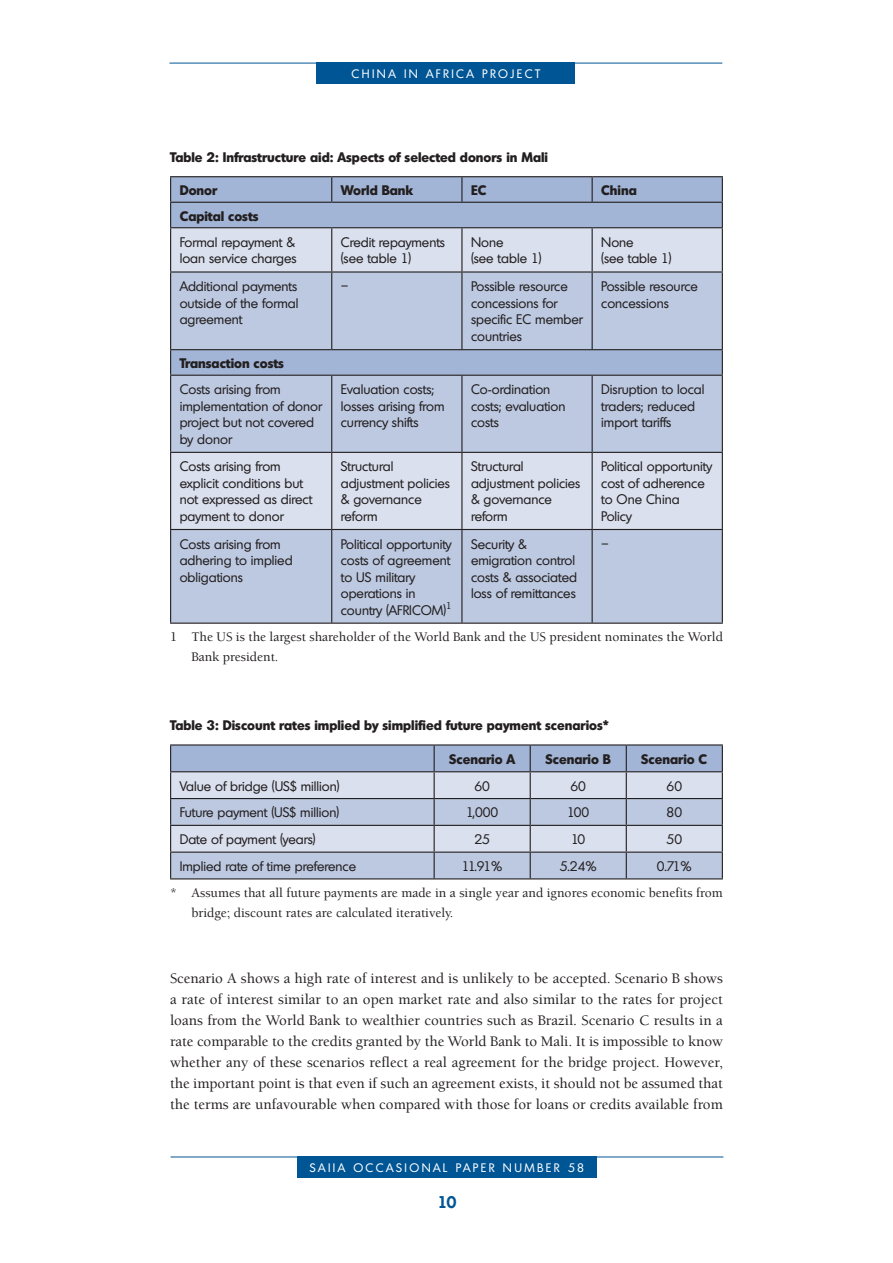
<style>
.page{position:relative;width:893px;height:1263px;background:#fff}
.page>*{position:absolute;margin:0;border:0;box-sizing:border-box;transform-origin:0 0}
.t1{font:600 16.5px "Montreal";color:#005595}
.t2{font:500 15px/21px "Berkeley Std";color:#231f20;text-align:justify}
.t3{font:13.5px/16.5px "Montreal";color:#231f20}
.t4{font:500 13.5px/19.5px "Berkeley Std";color:#231f20}
.t5{font:700 13.5px "Montreal";color:#231f20}
.t6{font:12px "Montreal";letter-spacing:.2em;color:#fff}
</style>
<div class="page">
<hr style="left:169px;top:63px;width:553px;height:1px;background:#005595">
<hr style="left:171px;top:1157px;width:552px;height:1px;background:#005595">
<div style="left:297px;top:1157px;width:299px;height:21px;background:#005595"></div>
<div style="left:317px;top:63px;width:258px;height:21px;background:#005595"></div>
<div style="left:171px;top:177px;width:551px;height:50px;background:#a2b5d6"></div>
<div style="left:171px;top:228px;width:551px;height:43px;background:#dae0ee"></div>
<svg style="left:171px;top:273px;width:551px;height:350px;background:#c0cbe1"></svg>
<hr style="left:170px;top:176px;width:162px;height:1px;background:#231f20">
<hr style="left:332px;top:176px;width:130px;height:1px;background:#231f20">
<svg style="left:331px;top:177px;width:1px;height:25px"></svg>
<hr style="left:462px;top:176px;width:130px;height:1px;background:#231f20">
<svg style="left:461px;top:177px;width:1px;height:25px"></svg>
<hr style="left:592px;top:176px;width:131px;height:1px;background:#231f20">
<hr style="left:591px;top:177px;width:2px;height:25px;background:#231f20">
<hr style="left:170px;top:202px;width:162px;height:1px;background:#231f20">
<svg style="left:170px;top:177px;width:1px;height:50px"></svg>
<hr style="left:332px;top:202px;width:391px;height:1px;background:#231f20">
<svg style="left:722px;top:177px;width:1px;height:50px"></svg>
<hr style="left:170px;top:227px;width:162px;height:1px;background:#231f20">
<hr style="left:170px;top:228px;width:1px;height:43px;background:#231f20">
<hr style="left:332px;top:227px;width:130px;height:1px;background:#231f20">
<hr style="left:331px;top:228px;width:1px;height:43px;background:#231f20">
<hr style="left:462px;top:227px;width:130px;height:1px;background:#231f20">
<hr style="left:461px;top:228px;width:1px;height:43px;background:#231f20">
<hr style="left:592px;top:227px;width:131px;height:1px;background:#231f20">
<hr style="left:591px;top:228px;width:2px;height:43px;background:#231f20">
<hr style="left:722px;top:228px;width:1px;height:43px;background:#231f20">
<hr style="left:170px;top:271px;width:162px;height:2px;background:#231f20">
<hr style="left:170px;top:273px;width:1px;height:76px;background:#231f20">
<hr style="left:332px;top:271px;width:130px;height:2px;background:#231f20">
<hr style="left:331px;top:273px;width:1px;height:76px;background:#231f20">
<hr style="left:462px;top:271px;width:130px;height:2px;background:#231f20">
<hr style="left:461px;top:273px;width:1px;height:76px;background:#231f20">
<hr style="left:592px;top:271px;width:131px;height:2px;background:#231f20">
<hr style="left:591px;top:273px;width:2px;height:76px;background:#231f20">
<hr style="left:722px;top:273px;width:1px;height:76px;background:#231f20">
<hr style="left:170px;top:349px;width:162px;height:1px;background:#231f20">
<svg style="left:170px;top:350px;width:1px;height:25px"></svg>
<hr style="left:332px;top:349px;width:391px;height:1px;background:#231f20">
<svg style="left:722px;top:350px;width:1px;height:25px"></svg>
<hr style="left:170px;top:375px;width:162px;height:1px;background:#231f20">
<hr style="left:170px;top:376px;width:1px;height:76px;background:#231f20">
<hr style="left:332px;top:375px;width:130px;height:1px;background:#231f20">
<hr style="left:331px;top:376px;width:1px;height:76px;background:#231f20">
<hr style="left:462px;top:375px;width:130px;height:1px;background:#231f20">
<hr style="left:461px;top:376px;width:1px;height:76px;background:#231f20">
<hr style="left:592px;top:375px;width:131px;height:1px;background:#231f20">
<hr style="left:591px;top:376px;width:2px;height:76px;background:#231f20">
<hr style="left:722px;top:376px;width:1px;height:76px;background:#231f20">
<hr style="left:170px;top:452px;width:162px;height:1px;background:#231f20">
<hr style="left:170px;top:453px;width:1px;height:76px;background:#231f20">
<hr style="left:332px;top:452px;width:130px;height:1px;background:#231f20">
<hr style="left:331px;top:453px;width:1px;height:76px;background:#231f20">
<hr style="left:462px;top:452px;width:130px;height:1px;background:#231f20">
<hr style="left:461px;top:453px;width:1px;height:76px;background:#231f20">
<hr style="left:592px;top:452px;width:131px;height:1px;background:#231f20">
<hr style="left:591px;top:453px;width:2px;height:76px;background:#231f20">
<hr style="left:722px;top:453px;width:1px;height:76px;background:#231f20">
<hr style="left:170px;top:529px;width:162px;height:1px;background:#231f20">
<hr style="left:170px;top:530px;width:1px;height:93px;background:#231f20">
<hr style="left:332px;top:529px;width:130px;height:1px;background:#231f20">
<hr style="left:331px;top:530px;width:1px;height:93px;background:#231f20">
<hr style="left:462px;top:529px;width:130px;height:1px;background:#231f20">
<hr style="left:461px;top:530px;width:1px;height:93px;background:#231f20">
<hr style="left:592px;top:529px;width:131px;height:1px;background:#231f20">
<hr style="left:591px;top:530px;width:2px;height:93px;background:#231f20">
<hr style="left:722px;top:530px;width:1px;height:93px;background:#231f20">
<hr style="left:170px;top:623px;width:553px;height:1px;background:#231f20">
<hr style="left:170px;top:744px;width:264px;height:2px;background:#231f20">
<hr style="left:434px;top:744px;width:96px;height:2px;background:#231f20">
<hr style="left:530px;top:744px;width:96px;height:2px;background:#231f20">
<hr style="left:626px;top:744px;width:97px;height:2px;background:#231f20">
<svg style="left:170px;top:745px;width:553px;height:133px;background:#bbc5da"></svg>
<hr style="left:170px;top:878px;width:553px;height:1px;background:#231f20">
<p class="t6" style="left:352px;top:69px;width:190px">CHINA IN AFRICA PROJECT</p>
<p class="t5" style="left:170px;top:152px;width:379px">Table 2: Infrastructure aid: Aspects of selected donors in Mali</p>
<p class="t5" style="left:180px;top:185px;width:39px">Donor</p>
<p class="t5" style="left:341px;top:185px;width:74px">World Bank</p>
<p class="t5" style="left:471px;top:185px;width:17px">EC</p>
<p class="t5" style="left:601px;top:185px;width:37px">China</p>
<p class="t5" style="left:180px;top:211px;width:80px">Capital costs</p>
<p class="t3" style="left:180px;top:235px;width:118px">Formal repayment &amp; loan service charges</p>
<p class="t3" style="left:341px;top:235px;width:106px">Credit repayments (see table 1)</p>
<p class="t3" style="left:471px;top:235px;width:72px">None<br>(see table 1)</p>
<p class="t3" style="left:601px;top:235px;width:72px">None<br>(see table 1)</p>
<p class="t3" style="left:180px;top:279px;width:120px;text-align:justify">Additional payments outside of the formal agreement</p>
<p class="t3" style="left:341px;top:279px;width:9px">–</p>
<p class="t3" style="left:471px;top:279px;width:113px">Possible resource concessions for specific EC member countries</p>
<p class="t3" style="left:601px;top:279px;width:98px">Possible resource concessions</p>
<p class="t5" style="left:180px;top:358px;width:106px">Transaction costs</p>
<p class="t3" style="left:180px;top:383px;width:144px">Costs arising from implementation of donor project but not covered by donor</p>
<p class="t3" style="left:341px;top:383px;width:105px">Evaluation costs; losses arising from currency shifts</p>
<p class="t3" style="left:471px;top:383px;width:96px">Co-ordination costs; evaluation costs</p>
<p class="t3" style="left:601px;top:383px;width:105px">Disruption to local traders; reduced import tariffs</p>
<p class="t3" style="left:180px;top:460px;width:134px">Costs arising from explicit conditions but not expressed as direct payment to donor</p>
<p class="t3" style="left:341px;top:460px;width:111px">Structural adjustment policies &amp; governance reform</p>
<p class="t3" style="left:471px;top:460px;width:111px">Structural adjustment policies &amp; governance reform</p>
<p class="t3" style="left:601px;top:460px;width:112px">Political opportunity cost of adherence to One China<br>Policy</p>
<p class="t3" style="left:180px;top:537px;width:114px">Costs arising from adhering to implied obligations</p>
<p class="t3" style="left:341px;top:537px;width:112px">Political opportunity costs of agreement to US military operations in country (AFRICOM)<sup>1</sup></p>
<p class="t3" style="left:471px;top:537px;width:107px">Security &amp; emigration control costs &amp; associated loss of remittances</p>
<p class="t3" style="left:601px;top:537px;width:9px">–</p>
<p class="t4" style="left:191px;top:628px;width:533px;text-indent:-21px">1 The US is the largest shareholder of the World Bank and the US president nominates the World<br>Bank president.</p>
<p class="t5" style="left:170px;top:720px;width:440px">Table 3: Discount rates implied by simplified future payment scenarios*</p>
<p class="t5" style="left:449px;top:754px;width:68px">Scenario A</p>
<p class="t5" style="left:545px;top:754px;width:67px">Scenario B</p>
<p class="t5" style="left:641px;top:754px;width:68px">Scenario C</p>
<p class="t3" style="left:180px;top:779px;width:161px">Value of bridge (US$ million)</p>
<p class="t3" style="left:474px;top:779px;width:17px">60</p>
<p class="t3" style="left:570px;top:779px;width:17px">60</p>
<p class="t3" style="left:666px;top:779px;width:17px">60</p>
<p class="t3" style="left:180px;top:806px;width:161px">Future payment (US$ million)</p>
<p class="t3" style="left:466px;top:806px;width:34px">1,000</p>
<p class="t3" style="left:567px;top:806px;width:23px">100</p>
<p class="t3" style="left:666px;top:806px;width:17px">80</p>
<p class="t3" style="left:180px;top:832px;width:137px">Date of payment (years)</p>
<p class="t3" style="left:474px;top:832px;width:17px">25</p>
<p class="t3" style="left:571px;top:832px;width:16px">10</p>
<p class="t3" style="left:666px;top:832px;width:17px">50</p>
<p class="t3" style="left:180px;top:859px;width:178px">Implied rate of time preference</p>
<p class="t3" style="left:462px;top:859px;width:42px">11.91%</p>
<p class="t3" style="left:560px;top:859px;width:38px">5.24%</p>
<p class="t3" style="left:657px;top:859px;width:37px">0.71%</p>
<p class="t4" style="left:191px;top:884px;width:533px;text-indent:-21px">* Assumes that all future payments are made in a single year and ignores economic benefits from bridge; discount rates are calculated iteratively.</p>
<p class="t2" style="left:170px;top:968px;width:554px">Scenario A shows a high rate of interest and is unlikely to be accepted. Scenario B shows a rate of interest similar to an open market rate and also similar to the rates for project loans from the World Bank to wealthier countries such as Brazil. Scenario C results in a rate comparable to the credits granted by the World Bank to Mali. It is impossible to know whether any of these scenarios reflect a real agreement for the bridge project. However, the important point is that even if such an agreement exists, it should not be assumed that the terms are unfavourable when compared with those for loans or credits available from</p>
<p class="t6" style="left:310px;top:1163px;width:276px">SAIIA OCCASIONAL PAPER NUMBER 58</p>
<p class="t1" style="left:437px;top:1197px;width:21px">10</p>
</div>
